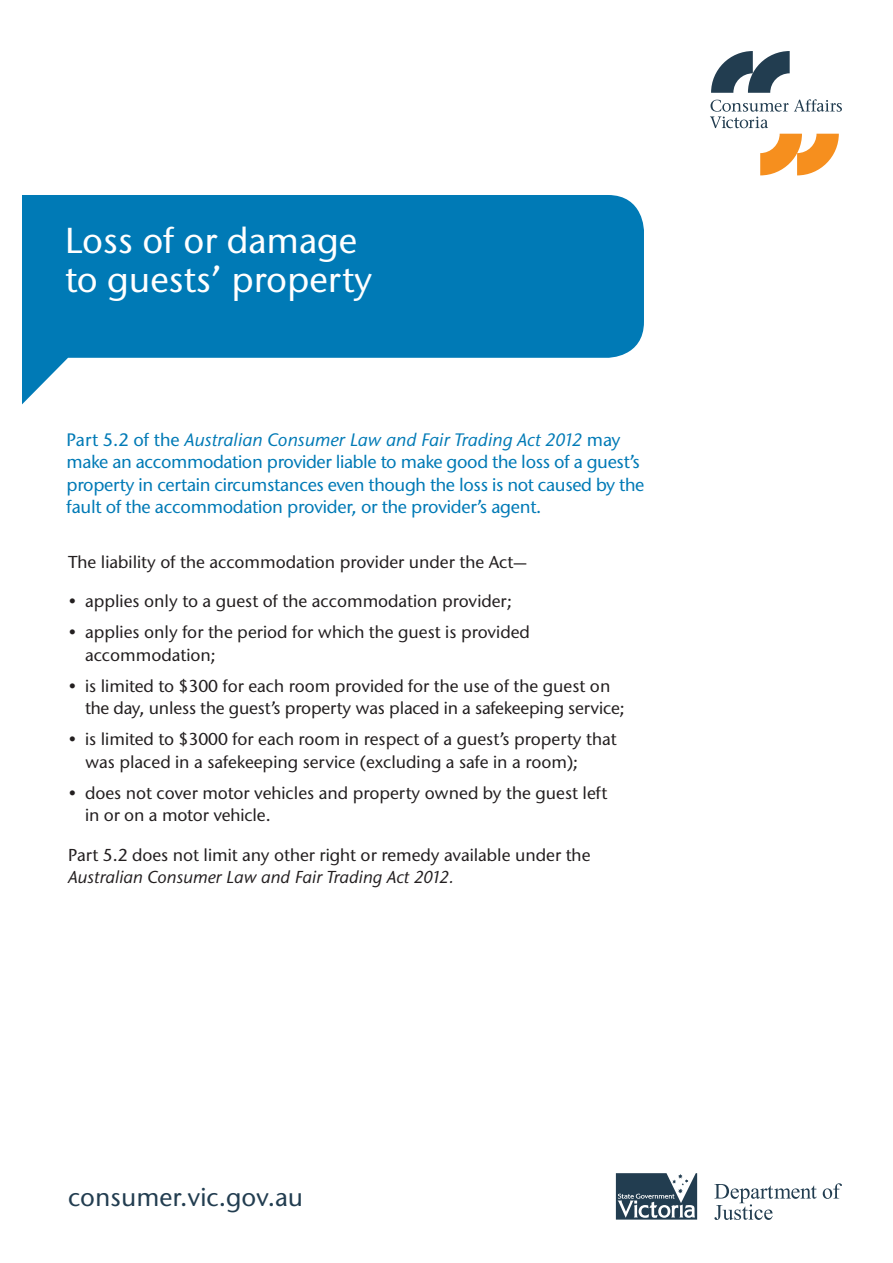
<style>
.page{position:relative;width:893px;height:1263px;background:#fff}
.page>*{position:absolute;margin:0;border:0;box-sizing:border-box;transform-origin:0 0}
.t1{font:500 36px/39px "Stone Sans ITC Std";color:#fff}
.t2{font:500 25.5px "Stone Sans ITC Std";color:#223d50}
.t3{font:500 18px/22.5px "Stone Sans ITC Std";letter-spacing:-.02em;color:#007ab6}
.t4{font:500 17.25px/22.5px "Stone Sans ITC Std";color:#231f20}
.t5{font:italic 500 17.25px "Stone Sans ITC Std";color:#231f20}
.s1{font-style:italic}
</style>
<div class="page">
<svg style="left:616px;top:1173px;width:81px;height:46px"></svg>
<svg style="left:823px;top:1183px;width:19px;height:16px"></svg>
<svg style="left:714px;top:1184px;width:103px;height:36px"></svg>
<svg style="left:22px;top:195px;width:622px;height:210px;fill:#007ab6"></svg>
<svg style="left:710px;top:99px;width:132px;height:29px"></svg>
<svg style="left:711px;top:51px;width:79px;height:42px"></svg>
<svg style="left:760px;top:134px;width:79px;height:41px"></svg>
<h1 class="t1" style="left:65px;top:220px;width:309px">Loss of or damage to guests’ property</h1>
<p class="t3" style="left:67px;top:428px;width:579px">Part 5.2 of the <span class="s1">Australian Consumer Law and Fair Trading Act 2012</span> may make an accommodation provider liable to make good the loss of a guest’s property in certain circumstances even though the loss is not caused by the fault of the accommodation provider, or the provider’s agent.</p>
<p class="t4" style="left:68px;top:550px;width:461px">The liability of the accommodation provider under the Act—</p>
<p class="t4" style="left:68px;top:590px;width:445px">• applies only to a guest of the accommodation provider;</p>
<p class="t4" style="left:85px;top:621px;width:446px;text-indent:-17px">• applies only for the period for which the guest is provided accommodation;</p>
<p class="t4" style="left:85px;top:674px;width:541px;text-indent:-17px">• is limited to $300 for each room provided for the use of the guest on the day, unless the guest’s property was placed in a safekeeping service;</p>
<p class="t4" style="left:85px;top:728px;width:533px;text-indent:-17px">• is limited to $3000 for each room in respect of a guest’s property that was placed in a safekeeping service (excluding a safe in a room);</p>
<p class="t4" style="left:85px;top:781px;width:524px;text-indent:-17px">• does not cover motor vehicles and property owned by the guest left in or on a motor vehicle.</p>
<p class="t4" style="left:68px;top:843px;width:524px">Part 5.2 does not limit any other right or remedy available under the</p>
<p class="t5" style="left:68px;top:867px;width:387px">Australian Consumer Law and Fair Trading Act 2012.</p>
<h2 class="t2" style="left:68px;top:1181px;width:237px">consumer.vic.gov.au</h2>
</div>
